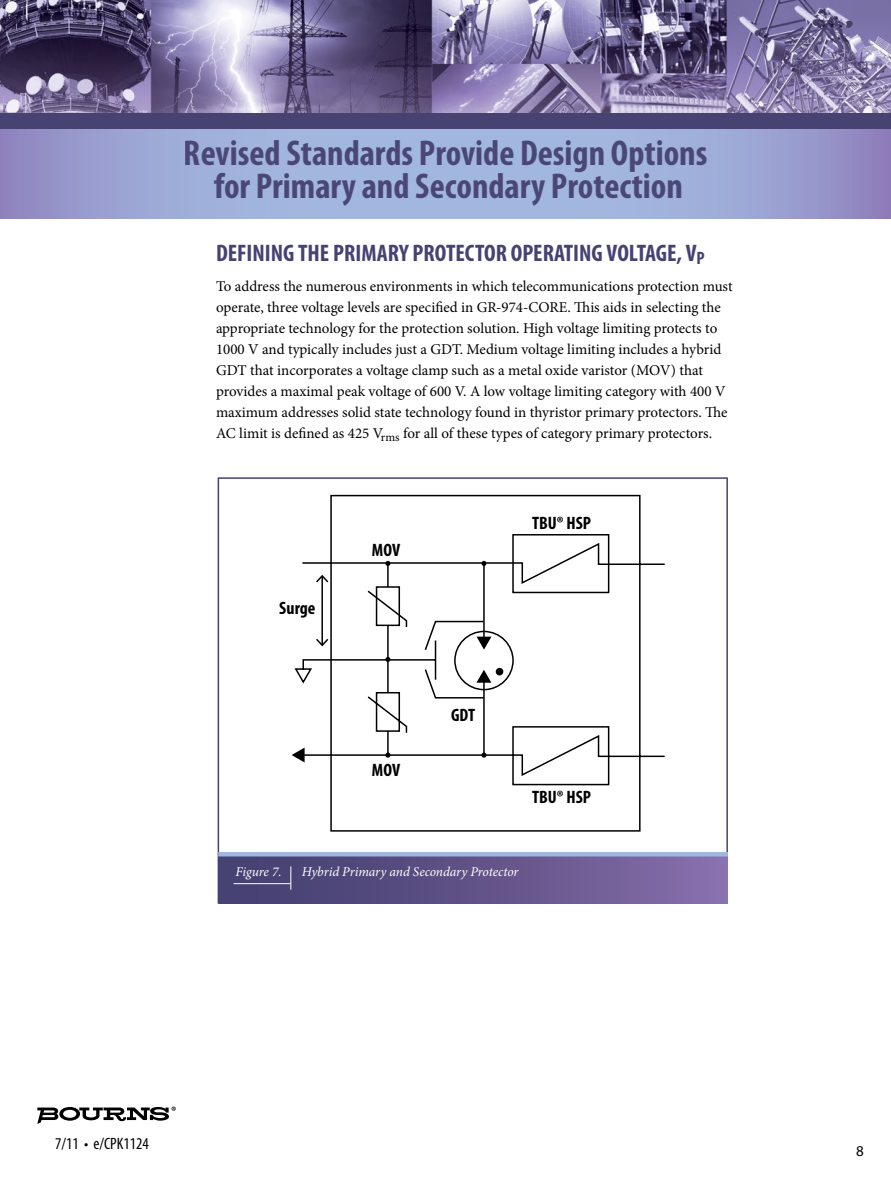
<style>
.page{position:relative;width:891px;height:1188px;background:#fff}
.page>*{position:absolute;margin:0;border:0;box-sizing:border-box;transform-origin:0 0}
.t1{font:700 condensed 36px/33px "Myriad Pro";color:#464272;text-align:center}
.t2{font:700 condensed 24px "Myriad Pro";color:#464272}
.t3{font:700 condensed 18px "Myriad Pro";color:#000}
.t4{font:condensed 16.5px "Myriad Pro";color:#000}
.t5{font:15px/21px "Minion Pro";letter-spacing:-.005em;color:#000}
.t6{font:15px "Myriad Pro";color:#000}
.t7{font:italic 13.5px "Minion Pro";letter-spacing:-.005em;color:#fff}
</style>
<div class="page">
<img style="left:0;top:0;width:891px;height:113px">
<svg style="left:37px;top:1107px;width:139px;height:17px"></svg>
<svg style="left:0;top:128px;width:891px;height:90px;background:#9ca8d5"></svg>
<div style="left:0;top:113px;width:891px;height:15px;background:#464272"></div>
<div style="left:219px;top:853px;width:509px;height:51px;background:linear-gradient(to right,#403c6b,#866daa)"></div>
<hr style="left:218px;top:852px;width:510px;height:4px;background:#a2b7df">
<svg style="left:290px;top:866px;width:1px;height:24px"></svg>
<hr style="left:234px;top:883px;width:57px;height:1px;background:#fff">
<svg style="left:330px;top:495px;width:335px;height:337px"></svg>
<svg style="left:292px;top:533px;width:318px;height:230px"></svg>
<hr style="left:387px;top:731px;width:2px;height:24px;background:#000">
<hr style="left:387px;top:625px;width:2px;height:68px;background:#000">
<hr style="left:387px;top:563px;width:2px;height:24px;background:#000">
<h1 class="t1" style="left:184px;top:137px;width:525px">Revised Standards Provide Design Options for Primary and Secondary Protection</h1>
<h2 class="t2" style="left:216px;top:240px;width:490px">DEFINING THE PRIMARY PROTECTOR OPERATING VOLTAGE, V<sub>P</sub></h2>
<p class="t5" style="left:216px;top:276px;width:518px">To address the numerous environments in which telecommunications protection must operate, three voltage levels are specified in GR-974-CORE. This aids in selecting the appropriate technology for the protection solution. High voltage limiting protects to 1000 V and typically includes just a GDT. Medium voltage limiting includes a hybrid GDT that incorporates a voltage clamp such as a metal oxide varistor (MOV) that provides a maximal peak voltage of 600 V. A low voltage limiting category with 400 V maximum addresses solid state technology found in thyristor primary protectors. The AC limit is defined as 425 V<sub>rms</sub> for all of these types of category primary protectors.</p>
<p class="t3" style="left:279px;top:598px;width:38px">Surge</p>
<p class="t3" style="left:372px;top:540px;width:30px">MOV</p>
<p class="t3" style="left:532px;top:513px;width:60px">TBU® HSP</p>
<p class="t3" style="left:372px;top:760px;width:30px">MOV</p>
<p class="t3" style="left:451px;top:705px;width:26px">GDT</p>
<p class="t3" style="left:532px;top:787px;width:60px">TBU® HSP</p>
<p class="t7" style="left:236px;top:863px;width:48px">Figure 7.</p>
<p class="t7" style="left:302px;top:863px;width:218px">Hybrid Primary and Secondary Protector</p>
<p class="t4" style="left:55px;top:1134px;width:95px">7/11 • e/CPK1124</p>
<p class="t6" style="left:856px;top:1143px;width:9px">8</p>
</div>
